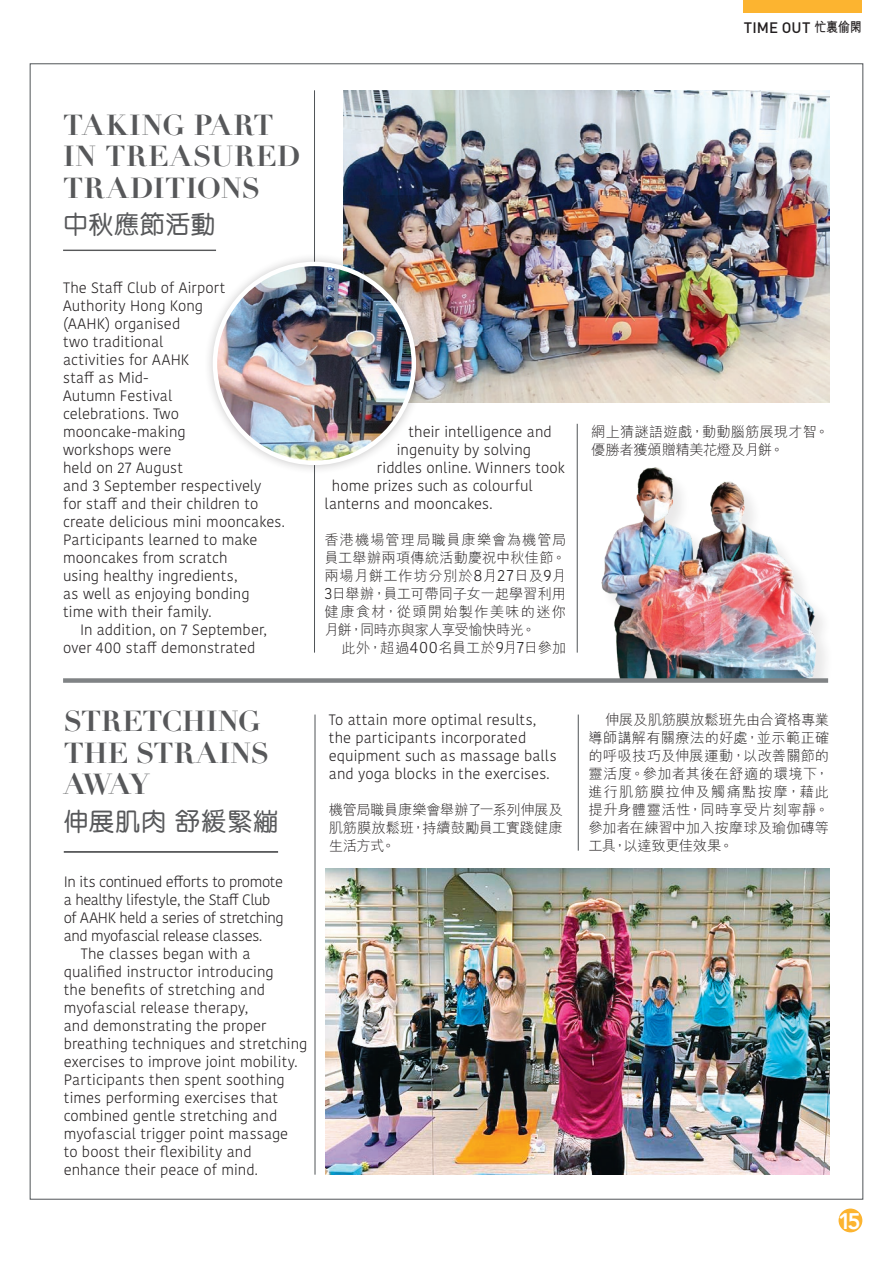
<style>
.page{position:relative;width:893px;height:1263px;background:#fff}
.page>*{position:absolute;margin:0;border:0;box-sizing:border-box;transform-origin:0 0}
.t1{font:700 28.5px/31.5px "Didot LT Std";letter-spacing:.02em;color:#57585a}
.t2{font:700 28.5px/31.5px "Didot LT Std";color:#57585a}
.t3{font:500 25.5px "M Yuen HK";letter-spacing:.01em;color:#57585a}
.t4{font:800 22.5px "Avenir";color:#fff}
.t5{font:300 15px/18px "Kohinoor Bangla";color:#231f20}
.t6{font:300 15px "Kohinoor Bangla";letter-spacing:-.025em;color:#231f20}
.t7{font:500 15px "DIN";letter-spacing:.01em;color:#231f20}
.t8{font:300 14.25px/18px "M Hei HK";letter-spacing:-.005em;color:#231f20;text-align:justify}
.s1{font-family:"M Hei HK";font-weight:700;font-size:13.5px}
.s2{font-family:"Kohinoor Bangla";font-size:15.9px}
</style>
<div class="page">
<img style="left:576px;top:459px;width:253px;height:220px">
<hr style="left:577px;top:424px;width:1px;height:229px;background:#505457">
<hr style="left:315px;top:714px;width:1px;height:461px;background:#505457">
<hr style="left:578px;top:714px;width:1px;height:137px;background:#505457">
<hr style="left:63px;top:250px;width:153px;height:1px;background:#57585a">
<hr style="left:314px;top:90px;width:1px;height:563px;background:#505457">
<hr style="left:64px;top:851px;width:214px;height:2px;background:#57585a">
<img style="left:343px;top:90px;width:486px;height:312px">
<img style="left:326px;top:868px;width:503px;height:307px">
<div style="left:203px;top:252px;width:222px;height:222px;background:#231f20;opacity:.25"></div>
<img style="left:215px;top:264px;width:199px;height:199px;border-radius:99px">
<div style="left:213px;top:262px;width:203px;height:203px;border:4px solid #fff;border-radius:50%"></div>
<div style="left:63px;top:678px;width:765px;height:5px;background:#808385"></div>
<div style="left:838px;top:1208px;width:24px;height:24px;background:#fcb430;border-radius:50%"></div>
<div style="left:744px;top:0;width:118px;height:13px;background:#fcb430"></div>
<p class="t7" style="left:744px;top:17px;width:120px">TIME OUT <span class="s1">忙裏偷閑</span></p>
<h1 class="t1" style="left:63px;top:110px;width:239px">TAKING PART<br>IN TREASURED<br>TRADITIONS</h1>
<h2 class="t3" style="left:63px;top:207px;width:154px">中秋應節活動</h2>
<p class="t5" style="left:63px;top:278px;width:223px">The Staff Club of Airport<br>Authority Hong Kong<br>(AAHK) organised<br>two traditional<br>activities for AAHK<br>staff as Mid-<br>Autumn Festival<br>celebrations. Two mooncake-making<br>workshops were<br>held on 27 August<br>and 3 September respectively<br>for staff and their children to create delicious mini mooncakes.<br>Participants learned to make mooncakes from scratch<br>using healthy ingredients,<br>as well as enjoying bonding<br>time with their family.</p>
<p class="t5" style="left:63px;top:620px;width:205px;text-indent:17px">In addition, on 7 September, over 400 staff demonstrated</p>
<p class="t5" style="left:408px;top:422px;width:145px">their intelligence and</p>
<p class="t5" style="left:396px;top:440px;width:136px">ingenuity by solving</p>
<p class="t5" style="left:377px;top:458px;width:190px">riddles online. Winners took</p>
<p class="t5" style="left:332px;top:476px;width:202px">home prizes such as colourful</p>
<p class="t5" style="left:324px;top:494px;width:169px">lanterns and mooncakes.</p>
<p class="t8" style="left:324px;top:530px;width:243px">香港機場管理局職員康樂會為機管局員工舉辦兩項傳統活動慶祝中秋佳節。兩場月餅工作坊分別於<span class="s2">8</span>月<span class="s2">27</span>日及<span class="s2">9</span>月<span class="s2">3</span>日舉辦，員工可帶同子女一起學習利用健康食材，從頭開始製作美味的迷你月餅，同時亦與家人享受愉快時光。</p>
<p class="t8" style="left:341px;top:638px;width:226px">此外，超過<span class="s2">400</span>名員工於<span class="s2">9</span>月<span class="s2">7</span>日參加</p>
<h1 class="t2" style="left:64px;top:706px;width:207px">STRETCHING<br>THE STRAINS<br>AWAY</h1>
<h2 class="t3" style="left:64px;top:804px;width:216px">伸展肌肉舒緩緊繃</h2>
<p class="t6" style="left:64px;top:870px;width:221px">In its continued efforts to promote</p>
<p class="t6" style="left:64px;top:888px;width:208px">a healthy lifestyle, the Staff Club</p>
<p class="t6" style="left:64px;top:906px;width:221px">of AAHK held a series of stretching</p>
<p class="t6" style="left:64px;top:924px;width:200px">and myofascial release classes.</p>
<p class="t5" style="left:81px;top:944px;width:171px">The classes began with a</p>
<p class="t5" style="left:64px;top:962px;width:211px">qualified instructor introducing</p>
<p class="t5" style="left:64px;top:980px;width:203px">the benefits of stretching and</p>
<p class="t5" style="left:64px;top:998px;width:186px">myofascial release therapy,</p>
<p class="t5" style="left:64px;top:1016px;width:204px">and demonstrating the proper</p>
<p class="t5" style="left:64px;top:1034px;width:245px">breathing techniques and stretching</p>
<p class="t5" style="left:64px;top:1052px;width:235px">exercises to improve joint mobility.</p>
<p class="t5" style="left:64px;top:1070px;width:222px">Participants then spent soothing</p>
<p class="t5" style="left:64px;top:1088px;width:216px">times performing exercises that</p>
<p class="t5" style="left:64px;top:1106px;width:215px">combined gentle stretching and</p>
<p class="t5" style="left:64px;top:1124px;width:226px">myofascial trigger point massage</p>
<p class="t5" style="left:64px;top:1142px;width:189px">to boost their flexibility and</p>
<p class="t5" style="left:64px;top:1160px;width:196px">enhance their peace of mind.</p>
<p class="t5" style="left:329px;top:710px;width:229px">To attain more optimal results, the participants incorporated equipment such as massage balls and yoga blocks in the exercises.</p>
<p class="t8" style="left:329px;top:800px;width:235px">機管局職員康樂會舉辦了一系列伸展及肌筋膜放鬆班，持續鼓勵員工實踐健康生活方式。</p>
<p class="t8" style="left:591px;top:422px;width:240px">網上猜謎語遊戲，動動腦筋展現才智。優勝者獲頒贈精美花燈及月餅。</p>
<p class="t8" style="left:588px;top:710px;width:242px;text-indent:17px">伸展及肌筋膜放鬆班先由合資格專業導師講解有關療法的好處，並示範正確的呼吸技巧及伸展運動，以改善關節的靈活度。參加者其後在舒適的環境下，進行肌筋膜拉伸及觸痛點按摩，藉此提升身體靈活性，同時享受片刻寧靜。參加者在練習中加入按摩球及瑜伽磚等工具，以達致更佳效果。</p>
<h3 class="t4" style="left:838px;top:1203px;width:24px">15</h3>
</div>
